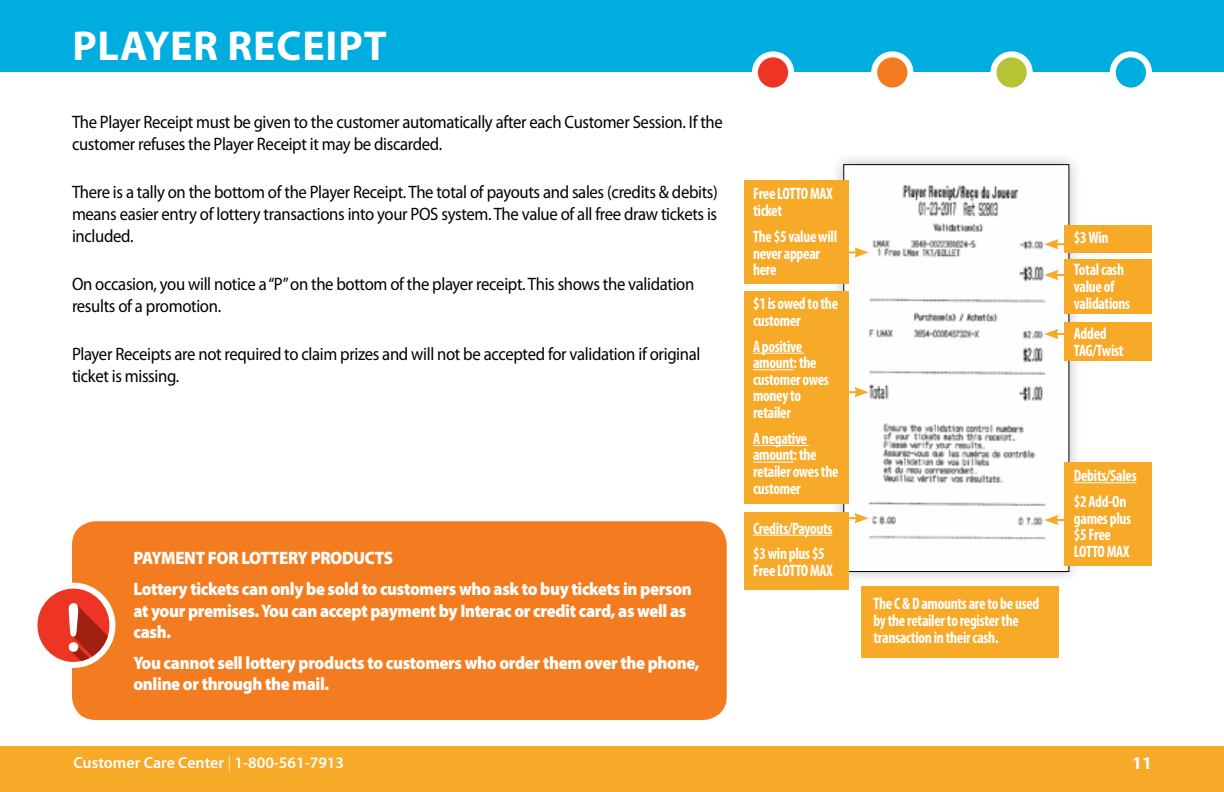
<style>
.page{position:relative;width:1224px;height:792px;background:#fff}
.page>*{position:absolute;margin:0;border:0;box-sizing:border-box;transform-origin:0 0}
.t1{font:700 42px "Myriad Pro";letter-spacing:.02em;color:#fff}
.t2{font:18px/21.6px "Myriad Pro";letter-spacing:-.02em;color:#000;scale:.93 1}
.t3{font:900 18px/21.6px "Myriad Pro";letter-spacing:-.02em;color:#fff;scale:.93 1}
.t4{font:700 18px "Myriad Pro";color:#fff}
.t5{font:700 condensed 16.6px/16.6px "Myriad Pro";letter-spacing:-.02em;color:#fff;scale:.93 1}
.t6{font:600 16px "Myriad Pro";color:#fff}
.s1{font-weight:300}
</style>
<div class="page">
<div style="left:0;top:746px;width:1224px;height:46px;background:#f7a928"></div>
<div style="left:0;top:0;width:1224px;height:72px;background:#00addf"></div>
<svg style="left:755px;top:54px;width:36px;height:37px"></svg>
<div style="left:752px;top:51px;width:42px;height:43px;border:6px solid #fff;border-radius:50%"></div>
<svg style="left:993px;top:54px;width:37px;height:37px"></svg>
<div style="left:990px;top:51px;width:43px;height:43px;border:6px solid #fff;border-radius:50%"></div>
<svg style="left:1113px;top:54px;width:36px;height:37px"></svg>
<div style="left:1110px;top:51px;width:42px;height:43px;border:6px solid #fff;border-radius:50%"></div>
<svg style="left:874px;top:54px;width:36px;height:37px"></svg>
<div style="left:871px;top:51px;width:42px;height:43px;border:6px solid #fff;border-radius:50%"></div>
<div style="left:69px;top:518px;width:661px;height:205px;background:#f47c20;border-radius:27px"></div>
<div style="left:66px;top:515px;width:667px;height:211px;border:6px solid #fff;border-radius:27px"></div>
<div style="left:830px;top:151px;width:252px;height:434px;background:#000;opacity:.27"></div>
<img style="left:845px;top:166px;width:222px;height:404px">
<div style="left:744px;top:291px;width:104px;height:212px;background:#f7a928"></div>
<hr style="left:753px;top:353px;width:51px;height:1px;background:#fff">
<hr style="left:753px;top:369px;width:41px;height:1px;background:#fff">
<hr style="left:753px;top:445px;width:56px;height:1px;background:#fff">
<hr style="left:753px;top:462px;width:41px;height:1px;background:#fff">
<div style="left:744px;top:181px;width:104px;height:103px;background:#f7a928"></div>
<div style="left:1065px;top:225px;width:87px;height:27px;background:#f7a928"></div>
<div style="left:1065px;top:260px;width:87px;height:54px;background:#f7a928"></div>
<div style="left:1065px;top:462px;width:87px;height:104px;background:#f7a928"></div>
<hr style="left:1074px;top:482px;width:63px;height:1px;background:#fff">
<div style="left:1065px;top:322px;width:87px;height:39px;background:#f7a928"></div>
<div style="left:744px;top:512px;width:104px;height:78px;background:#f7a928"></div>
<hr style="left:753px;top:535px;width:79px;height:1px;background:#fff">
<div style="left:861px;top:587px;width:198px;height:71px;background:#f7a928"></div>
<svg style="left:848px;top:247px;width:21px;height:11px"></svg>
<svg style="left:1044px;top:239px;width:21px;height:10px"></svg>
<svg style="left:1044px;top:270px;width:21px;height:10px"></svg>
<svg style="left:1044px;top:329px;width:21px;height:10px"></svg>
<svg style="left:1044px;top:515px;width:21px;height:10px"></svg>
<svg style="left:848px;top:387px;width:21px;height:10px"></svg>
<svg style="left:848px;top:513px;width:21px;height:10px"></svg>
<svg style="left:37px;top:580px;width:79px;height:92px"></svg>
<h1 class="t1" style="left:72px;top:23px;width:316px">PLAYER RECEIPT</h1>
<p class="t2" style="left:72px;top:112px;width:701px">The Player Receipt must be given to the customer automatically after each Customer Session. If the customer refuses the Player Receipt it may be discarded.</p>
<p class="t2" style="left:72px;top:182px;width:696px;text-align:justify">There is a tally on the bottom of the Player Receipt. The total of payouts and sales (credits &amp; debits) means easier entry of lottery transactions into your POS system. The value of all free draw tickets is included.</p>
<p class="t2" style="left:72px;top:274px;width:671px">On occasion, you will notice a “P” on the bottom of the player receipt. This shows the validation results of a promotion.</p>
<p class="t2" style="left:72px;top:344px;width:677px">Player Receipts are not required to claim prizes and will not be accepted for validation if original ticket is missing.</p>
<p class="t3" style="left:133px;top:543px;width:602px;line-height:30.6px">PAYMENT FOR LOTTERY PRODUCTS<br>Lottery tickets can only be sold to customers who ask to buy tickets in person</p>
<p class="t3" style="left:133px;top:600px;width:596px">at your premises. You can accept payment by Interac or credit card, as well as cash.</p>
<p class="t3" style="left:133px;top:652px;width:610px">You cannot sell lottery products to customers who order them over the phone, online or through the mail.</p>
<p class="t5" style="left:753px;top:186px;width:87px">Free LOTTO MAX ticket</p>
<p class="t5" style="left:753px;top:228px;width:92px">The $5 value will never appear here</p>
<p class="t5" style="left:1074px;top:221px;width:55px;line-height:32.6px">$3 Win<br>Total cash</p>
<p class="t5" style="left:1074px;top:278px;width:62px">value of validations</p>
<p class="t5" style="left:753px;top:295px;width:93px">$1 is owed to the customer</p>
<p class="t5" style="left:753px;top:338px;width:83px">A positive amount: the customer owes money to retailer</p>
<p class="t5" style="left:753px;top:430px;width:93px">A negative amount: the retailer owes the customer</p>
<p class="t5" style="left:1074px;top:326px;width:55px">Added<br>TAG/Twist</p>
<p class="t5" style="left:1074px;top:463px;width:69px;line-height:26px">Debits/Sales $2 Add-On</p>
<p class="t5" style="left:1074px;top:510px;width:63px">games plus $5 Free<br>LOTTO MAX</p>
<p class="t5" style="left:753px;top:515px;width:87px;line-height:26px">Credits/Payouts $3 win plus $5</p>
<p class="t5" style="left:753px;top:563px;width:87px">Free LOTTO MAX</p>
<p class="t5" style="left:873px;top:596px;width:180px">The C &amp; D amounts are to be used by the retailer to register the transaction in their cash.</p>
<p class="t6" style="left:73px;top:754px;width:272px">Customer Care Center <span class="s1">|</span> 1-800-561-7913</p>
<p class="t4" style="left:1132px;top:752px;width:21px">11</p>
</div>
